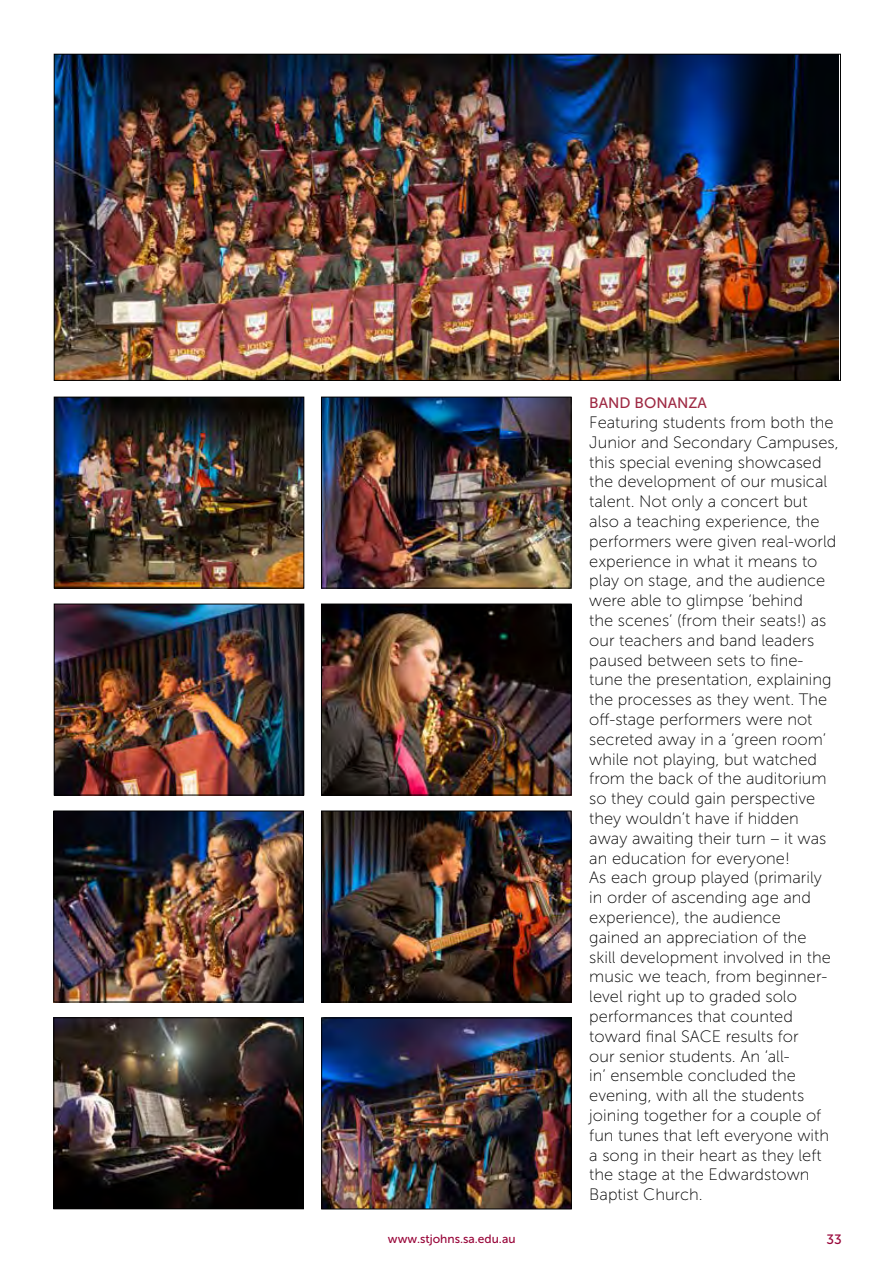
<style>
.page{position:relative;width:893px;height:1263px;background:#fff}
.page>*{position:absolute;margin:0;border:0;box-sizing:border-box;transform-origin:0 0}
.t1{font:16.5px/19.8px "Museo Sans 100";color:#000}
.t2{font:15px "Museo Sans 500";color:#9e2943}
.t3{font:13.5px "Museo Sans 500";color:#980539}
.t4{font:12px "Museo Sans 500";color:#980539}
</style>
<div class="page">
<img style="left:56px;top:399px;width:246px;height:187px">
<div style="left:54px;top:397px;width:250px;height:191px;border:1px solid #000"></div>
<img style="left:323px;top:399px;width:246px;height:187px">
<div style="left:321px;top:397px;width:250px;height:191px;border:1px solid #000"></div>
<img style="left:56px;top:606px;width:246px;height:187px">
<div style="left:54px;top:604px;width:250px;height:191px;border:1px solid #000"></div>
<img style="left:323px;top:606px;width:246px;height:187px">
<div style="left:321px;top:604px;width:250px;height:191px;border:1px solid #000"></div>
<img style="left:56px;top:1019px;width:246px;height:188px">
<div style="left:54px;top:1017px;width:250px;height:192px;border:1px solid #000"></div>
<img style="left:323px;top:813px;width:246px;height:187px">
<div style="left:321px;top:811px;width:250px;height:191px;border:1px solid #000"></div>
<img style="left:56px;top:813px;width:246px;height:187px">
<div style="left:54px;top:811px;width:250px;height:191px;border:1px solid #000"></div>
<img style="left:323px;top:1020px;width:246px;height:187px">
<div style="left:321px;top:1018px;width:250px;height:191px;border:1px solid #000"></div>
<img style="left:56px;top:56px;width:783px;height:323px">
<p class="t2" style="left:589px;top:395px;width:119px">BAND BONANZA</p>
<p class="t1" style="left:589px;top:413px;width:251px">Featuring students from both the<br>Junior and Secondary Campuses, this special evening showcased the development of our musical talent. Not only a concert but also a teaching experience, the performers were given real-world experience in what it means to play on stage, and the audience were able to glimpse ‘behind<br>the scenes’ (from their seats!) as our teachers and band leaders paused between sets to fine&shy;tune the presentation, explaining the processes as they went. The off-stage performers were not secreted away in a ‘green room’ while not playing, but watched from the back of the auditorium so they could gain perspective they wouldn’t have if hidden away awaiting their turn – it was an education for everyone!<br>As each group played (primarily in order of ascending age and experience), the audience<br>gained an appreciation of the<br>skill development involved in the music we teach, from beginner&shy;level right up to graded solo performances that counted toward final SACE results for<br>our senior students. An ‘all-<br>in’ ensemble concluded the evening, with all the students joining together for a couple of fun tunes that left everyone with a song in their heart as they left the stage at the Edwardstown<br>Baptist Church.</p>
<p class="t4" style="left:388px;top:1232px;width:129px">www.stjohns.sa.edu.au</p>
<p class="t3" style="left:827px;top:1231px;width:17px">33</p>
</div>
